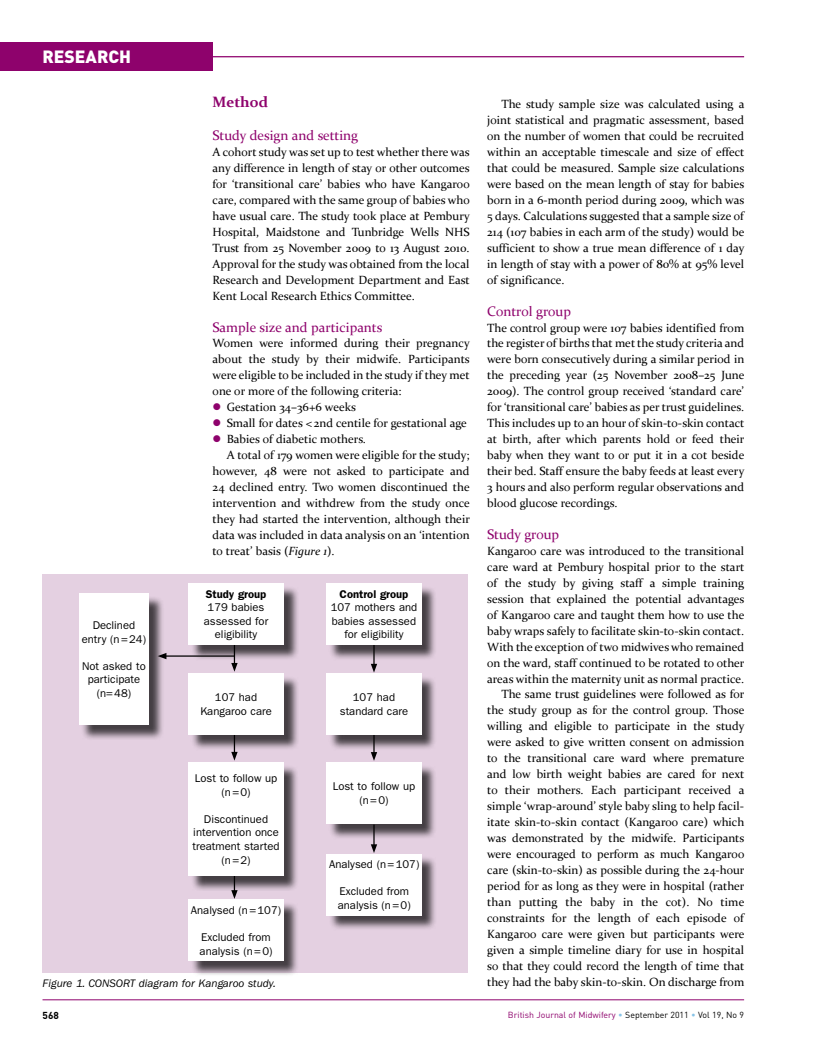
<style>
.page{position:relative;width:815px;height:1053px;background:#fff}
.page>*{position:absolute;margin:0;border:0;box-sizing:border-box;transform-origin:0 0}
.t1{font:900 17.5px "DIN";color:#fff}
.t2{font:700 15px "Constantia";color:#8e026c}
.t3{font:13.75px "Constantia";color:#8e026c}
.t4{font:11.88px/16px "Constantia";color:#000;text-align:justify}
.t5{font:11.25px/13.5px "ITC Franklin Gothic Std";color:#000;text-align:center}
.t6{font:italic 11.25px "ITC Franklin Gothic Std";color:#000}
.t7{font:600 11.25px "ITC Franklin Gothic Std";color:#000}
.t8{font:700 10px "DIN";color:#000}
.t9{font:8.75px "DIN";color:#8e026c}
.s1{color:#8e026c}
.s2{font-style:italic}
.s3{color:#87c3e7}
.s4{color:#000}
</style>
<div class="page">
<hr style="left:43px;top:999px;width:701px;height:1px;background:#8e026c">
<hr style="left:43px;top:56px;width:701px;height:1px;background:#8e026c">
<div style="left:0;top:43px;width:213px;height:28px;background:#8e026c"></div>
<div style="left:43px;top:573px;width:425px;height:399px;background:#e4d0e1"></div>
<div style="left:328px;top:764px;width:109px;height:75px;background:#000;opacity:.7"></div>
<div style="left:326px;top:762px;width:96px;height:61px;background:#fff"></div>
<div style="left:190px;top:901px;width:109px;height:75px;background:#000;opacity:.7"></div>
<div style="left:189px;top:899px;width:95px;height:62px;background:#fff"></div>
<div style="left:329px;top:855px;width:109px;height:75px;background:#000;opacity:.7"></div>
<div style="left:327px;top:853px;width:95px;height:62px;background:#fff"></div>
<div style="left:81px;top:595px;width:83px;height:145px;background:#000;opacity:.7"></div>
<div style="left:79px;top:593px;width:70px;height:131px;background:#fff"></div>
<svg style="left:231px;top:660px;width:7px;height:11px"></svg>
<svg style="left:231px;top:750px;width:7px;height:10px"></svg>
<svg style="left:231px;top:891px;width:7px;height:7px"></svg>
<hr style="left:373px;top:644px;width:2px;height:21px;background:#000">
<svg style="left:371px;top:663px;width:6px;height:9px"></svg>
<hr style="left:373px;top:732px;width:2px;height:22px;background:#000">
<svg style="left:371px;top:752px;width:6px;height:8px"></svg>
<hr style="left:373px;top:824px;width:2px;height:22px;background:#000">
<svg style="left:371px;top:844px;width:6px;height:9px"></svg>
<hr style="left:165px;top:655px;width:69px;height:1px;background:#000">
<svg style="left:158px;top:652px;width:8px;height:7px"></svg>
<div style="left:190px;top:764px;width:109px;height:127px;background:#000;opacity:.7"></div>
<div style="left:189px;top:762px;width:95px;height:113px;background:#fff"></div>
<div style="left:190px;top:585px;width:109px;height:75px;background:#000;opacity:.7"></div>
<div style="left:189px;top:583px;width:95px;height:62px;background:#fff"></div>
<div style="left:328px;top:585px;width:109px;height:75px;background:#000;opacity:.7"></div>
<div style="left:326px;top:583px;width:96px;height:62px;background:#fff"></div>
<div style="left:190px;top:675px;width:109px;height:75px;background:#000;opacity:.7"></div>
<div style="left:189px;top:673px;width:95px;height:61px;background:#fff"></div>
<div style="left:328px;top:675px;width:109px;height:75px;background:#000;opacity:.7"></div>
<div style="left:326px;top:673px;width:96px;height:61px;background:#fff"></div>
<h1 class="t1" style="left:43px;top:45px;width:90px">RESEARCH</h1>
<p class="t5" style="left:82px;top:618px;width:66px">Declined entry (n=24)</p>
<p class="t5" style="left:82px;top:659px;width:65px">Not asked to participate (n=48)</p>
<p class="t2" style="left:213px;top:91px;width:57px">Method</p>
<p class="t3" style="left:213px;top:126px;width:147px">Study design and setting</p>
<p class="t4" style="left:213px;top:143px;width:259px">A cohort study was set up to test whether there was any difference in length of stay or other outcomes for ‘transitional care’ babies who have Kangaroo care, compared with the same group of babies who have usual care. The study took place at Pembury Hospital, Maidstone and Tunbridge Wells NHS Trust from 25 November 2009 to 13 August 2010.<br>Approval for the study was obtained from the local Research and Development Department and East Kent Local Research Ethics Committee.</p>
<p class="t3" style="left:213px;top:317px;width:171px">Sample size and participants</p>
<p class="t4" style="left:213px;top:335px;width:259px">Women were informed during their pregnancy about the study by their midwife. Participants were eligible to be included in the study if they met one or more of the following criteria:</p>
<p class="t4" style="left:213px;top:398px;width:145px"><span class="s1">●</span> Gestation 34–36+6 weeks</p>
<p class="t4" style="left:213px;top:414px;width:256px"><span class="s1">●</span> Small for dates &lt;2nd centile for gestational age</p>
<p class="t4" style="left:213px;top:430px;width:155px"><span class="s1">●</span> Babies of diabetic mothers.</p>
<p class="t4" style="left:227px;top:446px;width:244px">A total of 179 women were eligible for the study;</p>
<p class="t4" style="left:213px;top:462px;width:258px">however, 48 were not asked to participate and</p>
<p class="t4" style="left:213px;top:478px;width:259px">24 declined entry. Two women discontinued the</p>
<p class="t4" style="left:213px;top:494px;width:259px">intervention and withdrew from the study once</p>
<p class="t4" style="left:213px;top:510px;width:259px">they had started the intervention, although their</p>
<p class="t4" style="left:213px;top:526px;width:259px">data was included in data analysis on an ‘intention</p>
<p class="t4" style="left:213px;top:542px;width:123px">to treat’ basis (<span class="s2">Figure 1</span>).</p>
<p class="t7" style="left:206px;top:587px;width:62px">Study group</p>
<p class="t5" style="left:204px;top:601px;width:66px">179 babies assessed for eligibility</p>
<p class="t7" style="left:340px;top:587px;width:70px">Control group</p>
<p class="t5" style="left:331px;top:601px;width:88px">107 mothers and babies assessed for eligibility</p>
<p class="t5" style="left:200px;top:690px;width:73px">107 had<br>Kangaroo care</p>
<p class="t5" style="left:340px;top:690px;width:70px">107 had standard care</p>
<p class="t5" style="left:195px;top:771px;width:84px">Lost to follow up (n=0)</p>
<p class="t5" style="left:193px;top:812px;width:89px">Discontinued intervention once treatment started (n=2)</p>
<p class="t5" style="left:191px;top:903px;width:92px">Analysed (n=107)</p>
<p class="t5" style="left:200px;top:930px;width:74px;text-align:left">Excluded from analysis (n=0)</p>
<p class="t5" style="left:333px;top:779px;width:84px">Lost to follow up (n=0)</p>
<p class="t5" style="left:329px;top:857px;width:92px">Analysed (n=107)</p>
<p class="t5" style="left:338px;top:884px;width:74px;text-align:left">Excluded from analysis (n=0)</p>
<p class="t4" style="left:487px;top:96px;width:259px;text-indent:14px">The study sample size was calculated using a joint statistical and pragmatic assessment, based on the number of women that could be recruited within an acceptable timescale and size of effect that could be measured. Sample size calculations were based on the mean length of stay for babies born in a 6-month period during 2009, which was 5 days. Calculations suggested that a sample size of 214 (107 babies in each arm of the study) would be sufficient to show a true mean difference of 1 day in length of stay with a power of 80% at 95% level of significance.</p>
<p class="t3" style="left:487px;top:301px;width:85px">Control group</p>
<p class="t4" style="left:487px;top:319px;width:259px">The control group were 107 babies identified from the register of births that met the study criteria and were born consecutively during a similar period in the preceding year (25 November 2008–25 June 2009). The control group received ‘standard care’ for ‘transitional care’ babies as per trust guidelines.<br>This includes up to an hour of skin-to-skin contact at birth, after which parents hold or feed their baby when they want to or put it in a cot beside their bed. Staff ensure the baby feeds at least every 3 hours and also perform regular observations and blood glucose recordings.</p>
<p class="t3" style="left:487px;top:525px;width:74px">Study group</p>
<p class="t4" style="left:487px;top:542px;width:259px;text-align:right">Kangaroo care was introduced to the transitional care ward at Pembury hospital prior to the start of the study by giving staff a simple training session that explained the potential advantages of Kangaroo care and taught them how to use the baby wraps safely to facilitate skin-to-skin contact.<br>With the exception of two midwives who remained on the ward, staff continued to be rotated to other areas within the maternity unit as normal practice.<br>The same trust guidelines were followed as for the study group as for the control group. Those willing and eligible to participate in the study were asked to give written consent on admission to the transitional care ward where premature and low birth weight babies are cared for next to their mothers. Each participant received a simple ‘wrap-around’ style baby sling to help facil&shy;itate skin-to-skin contact (Kangaroo care) which was demonstrated by the midwife. Participants were encouraged to perform as much Kangaroo care (skin-to-skin) as possible during the 24-hour period for as long as they were in hospital (rather than putting the baby in the cot). No time constraints for the length of each episode of Kangaroo care were given but participants were given a simple timeline diary for use in hospital so that they could record the length of time that</p>
<p class="t6" style="left:43px;top:976px;width:235px">Figure 1. CONSORT diagram for Kangaroo study.</p>
<p class="t4" style="left:487px;top:973px;width:259px">they had the baby skin-to-skin. On discharge from</p>
<p class="t8" style="left:43px;top:1008px;width:18px">568</p>
<p class="t9" style="left:508px;top:1008px;width:238px">British Journal of Midwifery <span class="s3">•</span> <span class="s4">September 2011</span> <span class="s3">•</span> <span class="s4">Vol 19, No 9</span></p>
</div>
